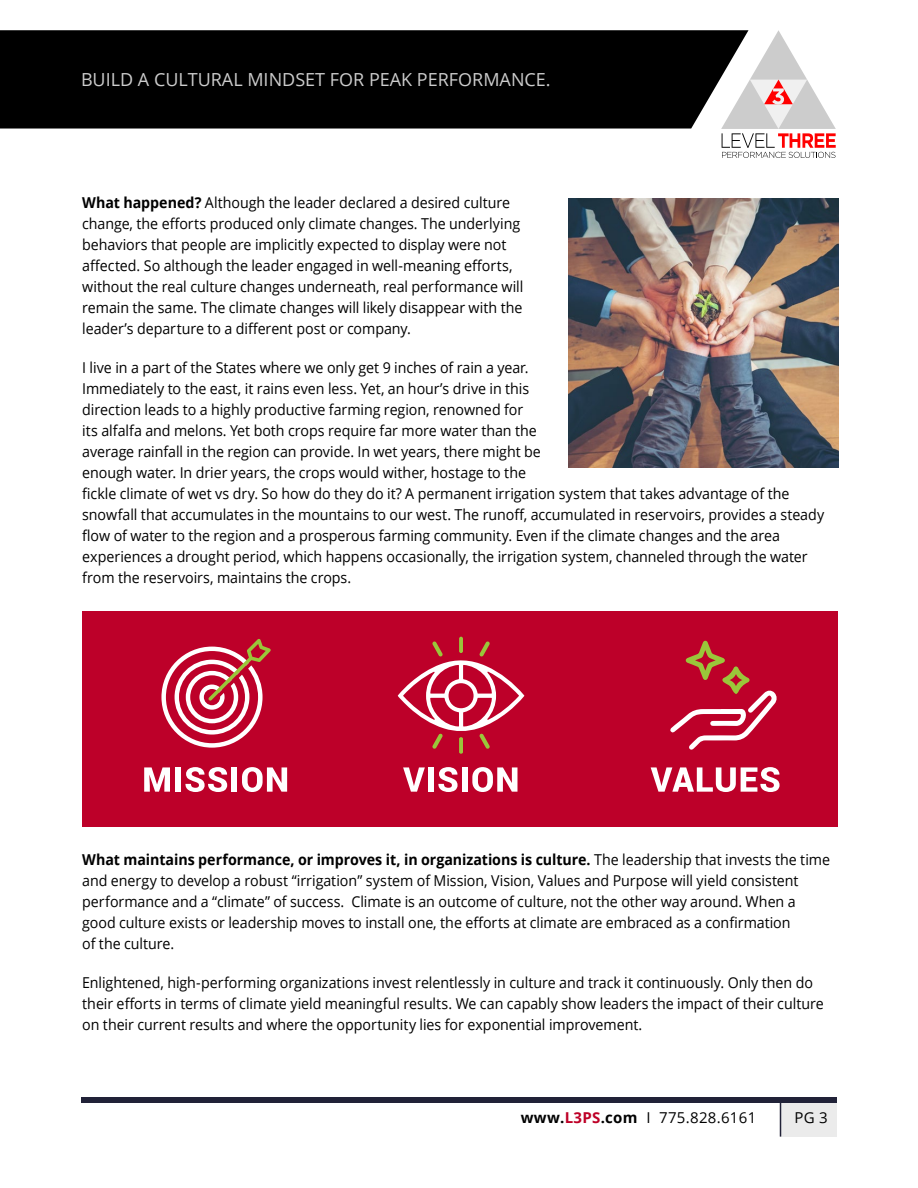
<style>
.page{position:relative;width:918px;height:1188px;background:#fff}
.page>*{position:absolute;margin:0;border:0;box-sizing:border-box;transform-origin:0 0}
.t1{font:18px "Open Sans";color:#ccc}
.t2{font:15px/21px "Open Sans";letter-spacing:-.005em;color:#000;scale:.95 1}
.t3{font:15px "Open Sans";letter-spacing:.02em;color:#000}
.t4{font:15px "Open Sans";letter-spacing:-.005em;color:#000}
.s1{font-weight:700}
.s2{font-weight:700;color:#be0027}
</style>
<div class="page">
<div style="left:781px;top:1103px;width:56px;height:34px;background:#ebebeb"></div>
<div style="left:81px;top:1097px;width:756px;height:6px;background:#212238"></div>
<hr style="left:780px;top:1100px;width:1px;height:37px;background:#212238">
<svg style="left:721px;top:30px;width:115px;height:128px"></svg>
<div style="left:0;top:30px;width:749px;height:99px;background:#000"></div>
<img style="left:568px;top:198px;width:270px;height:270px">
<div style="left:82px;top:611px;width:756px;height:215px;background:#bd0029"></div>
<svg style="left:398px;top:641px;width:126px;height:108px"></svg>
<svg style="left:459px;top:637px;width:4px;height:16px"></svg>
<svg style="left:459px;top:737px;width:4px;height:17px"></svg>
<svg style="left:670px;top:641px;width:107px;height:109px"></svg>
<svg style="left:144px;top:767px;width:26px;height:25px"></svg>
<div style="left:175px;top:767px;width:6px;height:25px;background:#fff"></div>
<svg style="left:185px;top:767px;width:42px;height:25px"></svg>
<div style="left:232px;top:767px;width:5px;height:25px;background:#fff"></div>
<svg style="left:242px;top:767px;width:45px;height:25px"></svg>
<svg style="left:403px;top:767px;width:22px;height:25px"></svg>
<div style="left:428px;top:767px;width:6px;height:25px;background:#fff"></div>
<svg style="left:438px;top:767px;width:20px;height:25px"></svg>
<div style="left:462px;top:767px;width:6px;height:25px;background:#fff"></div>
<svg style="left:472px;top:767px;width:45px;height:25px"></svg>
<svg style="left:651px;top:767px;width:129px;height:25px"></svg>
<svg style="left:161px;top:639px;width:110px;height:109px"></svg>
<p class="t1" style="left:81px;top:68px;width:471px">BUILD A CULTURAL MINDSET FOR PEAK PERFORMANCE.</p>
<p class="t2" style="left:82px;top:192px;width:466px"><span class="s1">What happened?</span> Although the leader declared a desired culture change, the efforts produced only climate changes. The underlying behaviors that people are implicitly expected to display were not affected. So although the leader engaged in well-meaning efforts, without the real culture changes underneath, real performance will remain the same. The climate changes will likely disappear with the leader’s departure to a different post or company.</p>
<p class="t2" style="left:82px;top:357px;width:783px">I live in a part of the States where we only get 9 inches of rain a year.<br>Immediately to the east, it rains even less. Yet, an hour’s drive in this<br>direction leads to a highly productive farming region, renowned for<br>its alfalfa and melons. Yet both crops require far more water than the<br>average rainfall in the region can provide. In wet years, there might be<br>enough water. In drier years, the crops would wither, hostage to the<br>fickle climate of wet vs dry. So how do they do it? A permanent irrigation system that takes advantage of the snowfall that accumulates in the mountains to our west. The runoff, accumulated in reservoirs, provides a steady flow of water to the region and a prosperous farming community. Even if the climate changes and the area experiences a drought period, which happens occasionally, the irrigation system, channeled through the water from the reservoirs, maintains the crops.</p>
<p class="t2" style="left:82px;top:848px;width:789px"><span class="s1">What maintains performance, or improves it, in organizations is culture.</span> The leadership that invests the time and energy to develop a robust “irrigation” system of Mission, Vision, Values and Purpose will yield consistent performance and a “climate” of success. Climate is an outcome of culture, not the other way around. When a good culture exists or leadership moves to install one, the efforts at climate are embraced as a confirmation<br>of the culture.</p>
<p class="t2" style="left:82px;top:971px;width:782px">Enlightened, high-performing organizations invest relentlessly in culture and track it continuously. Only then do their efforts in terms of climate yield meaningful results. We can capably show leaders the impact of their culture on their current results and where the opportunity lies for exponential improvement.</p>
<p class="t3" style="left:521px;top:1108px;width:237px"><span class="s1">www.</span><span class="s2">L3PS</span><span class="s1">.com</span> I 775.828.6161</p>
<p class="t4" style="left:794px;top:1108px;width:35px">PG 3</p>
</div>
